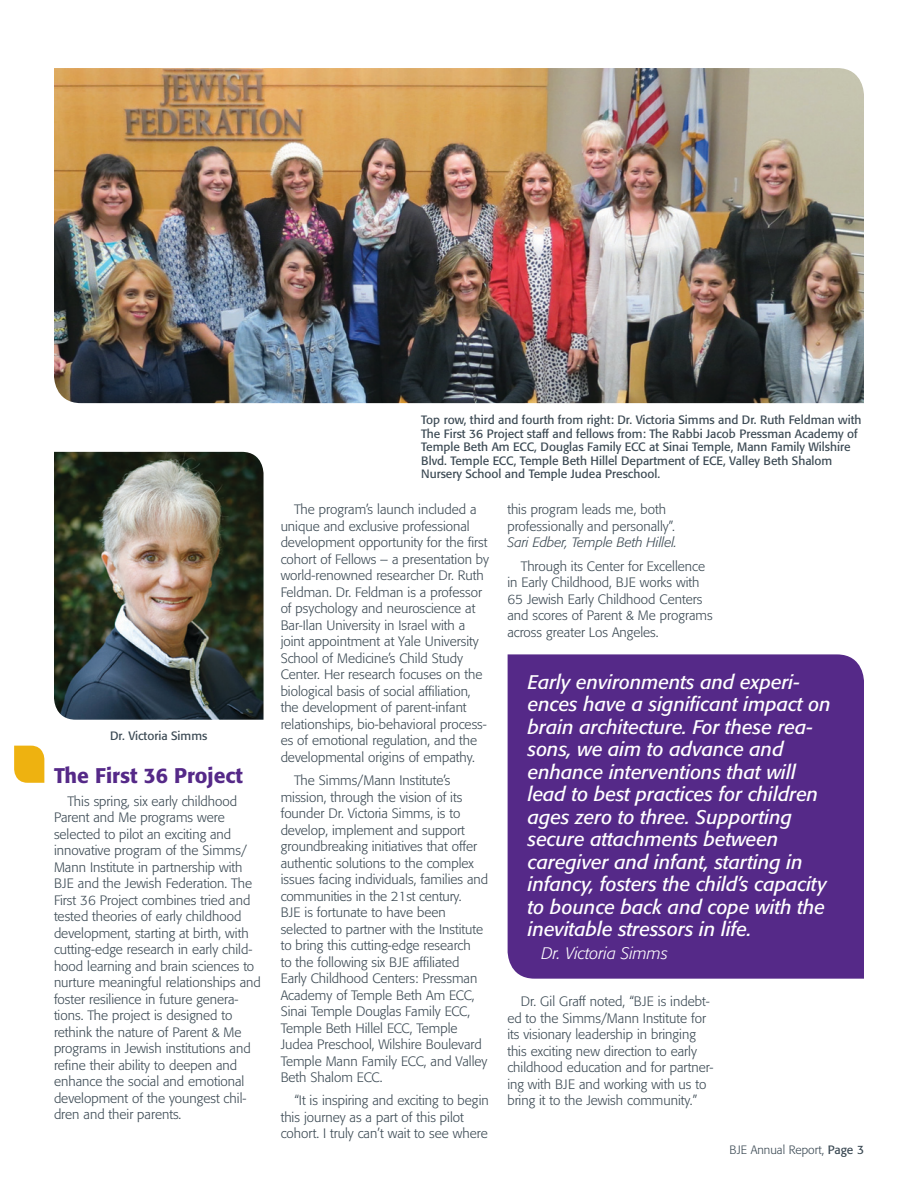
<style>
.page{position:relative;width:918px;height:1188px;background:#fff}
.page>*{position:absolute;margin:0;border:0;box-sizing:border-box;transform-origin:0 0}
.t1{font:500 21px "Formata";color:#552988}
.t2{font:italic 19.5px/22.5px "Formata";color:#fff}
.t3{font:italic 300 16.5px "Formata";color:#fff}
.t4{font:300 13.5px/16.5px "Formata";color:#3c4a54}
.t5{font:italic 300 13.5px "Formata";color:#3c4a54}
.t6{font:12px/13.5px "Formata";color:#3c4a54}
.t7{font:300 12px "Formata";color:#3c4a54}
.s1{font-weight:400}
</style>
<div class="page">
<img style="left:54px;top:68px;width:810px;height:335px">
<div style="left:508px;top:654px;width:356px;height:325px;background:#552988"></div>
<img style="left:54px;top:452px;width:210px;height:268px">
<svg style="left:14px;top:746px;width:30px;height:37px"></svg>
<p class="t6" style="left:110px;top:730px;width:99px">Dr. Victoria Simms</p>
<h1 class="t1" style="left:54px;top:766px;width:191px">The First 36 Project</h1>
<p class="t4" style="left:54px;top:794px;width:208px;text-indent:14px">This spring, six early childhood Parent and Me programs were selected to pilot an exciting and innovative program of the Simms/ Mann Institute in partnership with BJE and the Jewish Federation. The First 36 Project combines tried and tested theories of early childhood development, starting at birth, with cutting-edge research in early child&shy;hood learning and brain sciences to nurture meaningful relationships and foster resilience in future genera&shy;tions. The project is designed to rethink the nature of Parent &amp; Me programs in Jewish institutions and refine their ability to deepen and enhance the social and emotional development of the youngest chil&shy;dren and their parents.</p>
<p class="t6" style="left:421px;top:414px;width:442px">Top row, third and fourth from right: Dr. Victoria Simms and Dr. Ruth Feldman with The First 36 Project staff and fellows from: The Rabbi Jacob Pressman Academy of Temple Beth Am ECC, Douglas Family ECC at Sinai Temple, Mann Family Wilshire Blvd. Temple ECC, Temple Beth Hillel Department of ECE, Valley Beth Shalom Nursery School and Temple Judea Preschool.</p>
<p class="t4" style="left:281px;top:502px;width:210px;text-indent:14px">The program’s launch included a unique and exclusive professional development opportunity for the first cohort of Fellows – a presentation by world-renowned researcher Dr. Ruth Feldman. Dr. Feldman is a professor of psychology and neuroscience at Bar-Ilan University in Israel with a joint appointment at Yale University School of Medicine’s Child Study Center. Her research focuses on the biological basis of social affiliation, the development of parent-infant relationships, bio-behavioral process&shy;es of emotional regulation, and the developmental origins of empathy.</p>
<p class="t4" style="left:281px;top:773px;width:209px;text-indent:14px">The Simms/Mann Institute’s mission, through the vision of its founder Dr. Victoria Simms, is to develop, implement and support groundbreaking initiatives that offer authentic solutions to the complex issues facing individuals, families and communities in the 21st century.<br>BJE is fortunate to have been selected to partner with the Institute to bring this cutting-edge research<br>to the following six BJE affiliated Early Childhood Centers: Pressman Academy of Temple Beth Am ECC, Sinai Temple Douglas Family ECC, Temple Beth Hillel ECC, Temple Judea Preschool, Wilshire Boulevard Temple Mann Family ECC, and Valley Beth Shalom ECC.</p>
<p class="t4" style="left:281px;top:1093px;width:210px;text-indent:14px">“It is inspiring and exciting to begin this journey as a part of this pilot cohort. I truly can’t wait to see where</p>
<p class="t4" style="left:507px;top:502px;width:169px">this program leads me, both professionally and personally”.</p>
<p class="t5" style="left:507px;top:536px;width:171px">Sari Edber, Temple Beth Hillel.</p>
<p class="t4" style="left:507px;top:558px;width:207px;text-indent:14px">Through its Center for Excellence in Early Childhood, BJE works with<br>65 Jewish Early Childhood Centers and scores of Parent &amp; Me programs across greater Los Angeles.</p>
<p class="t2" style="left:528px;top:672px;width:305px">Early environments and experi&shy;ences have a significant impact on brain architecture. For these rea&shy;sons, we aim to advance and enhance interventions that will lead to best practices for children ages zero to three. Supporting secure attachments between caregiver and infant, starting in infancy, fosters the child’s capacity to bounce back and cope with the inevitable stressors in life.</p>
<p class="t3" style="left:541px;top:946px;width:128px">Dr. Victoria Simms</p>
<p class="t4" style="left:507px;top:994px;width:208px;text-indent:14px">Dr. Gil Graff noted, “BJE is indebt&shy;ed to the Simms/Mann Institute for its visionary leadership in bringing this exciting new direction to early childhood education and for partner&shy;ing with BJE and working with us to bring it to the Jewish community.”</p>
<p class="t7" style="left:729px;top:1144px;width:136px">BJE Annual Report, <span class="s1">Page 3</span></p>
</div>
